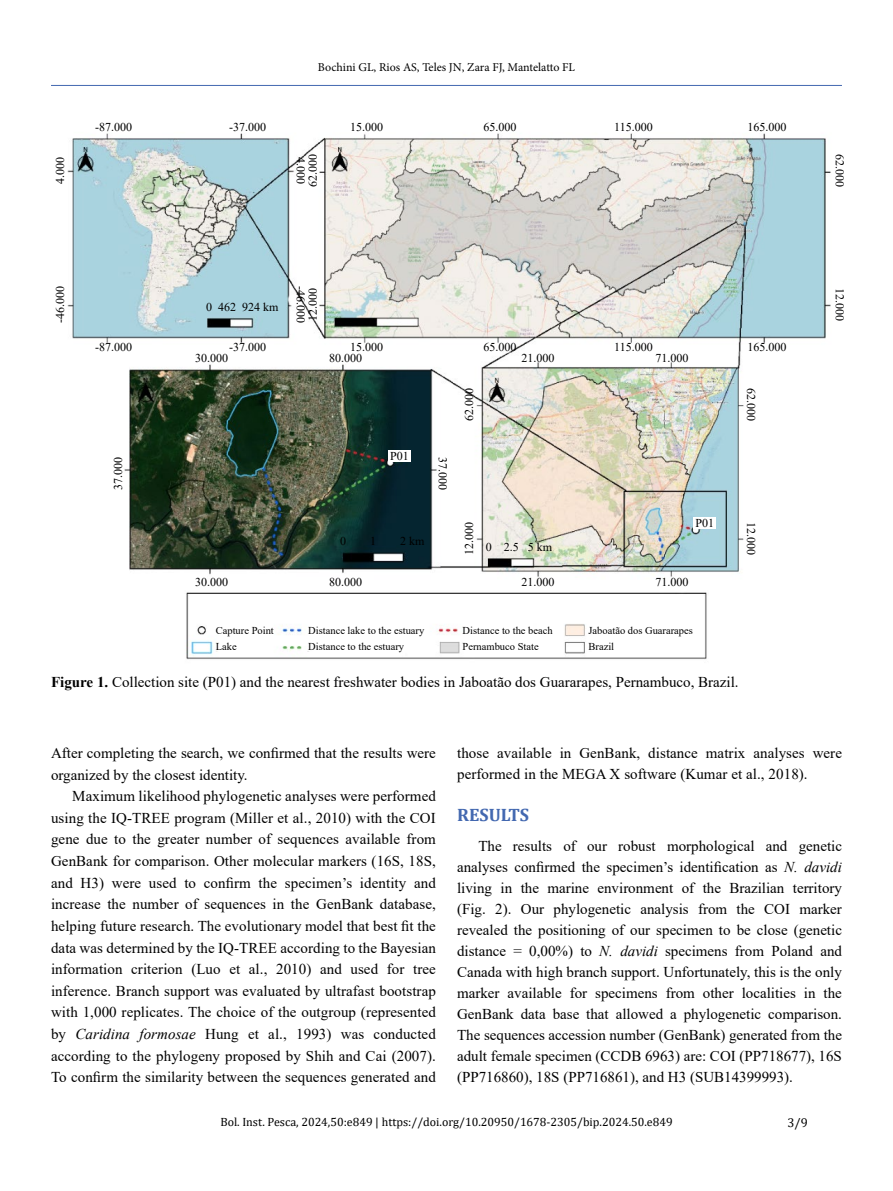
<style>
.page{position:relative;width:893px;height:1191px;background:#fff}
.page>*{position:absolute;margin:0;border:0;box-sizing:border-box;transform-origin:0 0}
.t1{font:700 18px "Cambria";color:#4368b0}
.t2{font:15px/21.6px "Times New Roman";color:#000}
.t3{font:12.75px "Cambria";color:#000}
.t4{font:12px "Times New Roman";color:#000}
.t5{font:12px "Cambria";color:#000}
.t6{font:12px "Minion Pro";color:#000}
.t7{font:10.5px/16.5px "Times New Roman";color:#000}
.s1{font-weight:700}
.s2{font-style:italic}
</style>
<div class="page">
<hr style="left:51px;top:85px;width:791px;height:1px;background:#4368b0">
<img style="left:67px;top:133px;width:764px;height:527px">
<div style="left:693px;top:517px;width:23px;height:11px;background:#fff"></div>
<div style="left:388px;top:450px;width:23px;height:11px;background:#fff"></div>
<p class="t4" style="left:95px;top:118px;width:38px">-87.000</p>
<p class="t4" style="left:229px;top:118px;width:38px">-37.000</p>
<p class="t6" style="left:318px;top:60px;width:259px">Bochini GL, Rios AS, Teles JN, Zara FJ, Mantelatto FL</p>
<p class="t4" style="left:350px;top:118px;width:34px">15.000</p>
<p class="t4" style="left:484px;top:118px;width:34px">65.000</p>
<p class="t4" style="left:614px;top:118px;width:40px">115.000</p>
<p class="t4" style="left:748px;top:118px;width:40px">165.000</p>
<p class="t4" style="left:304px;top:187px;width:34px;rotate:-90deg">62.000</p>
<p class="t4" style="left:52px;top:184px;width:28px;rotate:-90deg">4.000</p>
<p class="t4" style="left:309px;top:157px;width:28px;rotate:90deg">4.000</p>
<p class="t4" style="left:52px;top:323px;width:38px;rotate:-90deg">-46.000</p>
<p class="t4" style="left:206px;top:298px;width:74px">0 462 924 km</p>
<p class="t4" style="left:95px;top:338px;width:38px">-87.000</p>
<p class="t4" style="left:229px;top:338px;width:38px">-37.000</p>
<p class="t4" style="left:309px;top:286px;width:38px;rotate:90deg">-46.000</p>
<p class="t4" style="left:304px;top:321px;width:34px;rotate:-90deg">12.000</p>
<p class="t4" style="left:350px;top:338px;width:34px">15.000</p>
<p class="t4" style="left:484px;top:338px;width:34px">65.000</p>
<p class="t4" style="left:614px;top:338px;width:40px">115.000</p>
<p class="t4" style="left:748px;top:338px;width:40px">165.000</p>
<p class="t4" style="left:195px;top:350px;width:34px">30.000</p>
<p class="t4" style="left:329px;top:350px;width:34px">80.000</p>
<p class="t4" style="left:390px;top:447px;width:20px">P01</p>
<p class="t4" style="left:110px;top:490px;width:34px;rotate:-90deg">37.000</p>
<p class="t4" style="left:451px;top:457px;width:34px;rotate:90deg">37.000</p>
<p class="t4" style="left:340px;top:532px;width:7px">0</p>
<p class="t4" style="left:370px;top:532px;width:7px">1</p>
<p class="t4" style="left:400px;top:532px;width:26px">2 km</p>
<p class="t4" style="left:195px;top:573px;width:34px">30.000</p>
<p class="t4" style="left:329px;top:573px;width:34px">80.000</p>
<p class="t4" style="left:461px;top:421px;width:34px;rotate:-90deg">62.000</p>
<p class="t4" style="left:521px;top:350px;width:34px">21.000</p>
<p class="t4" style="left:655px;top:350px;width:34px">71.000</p>
<p class="t4" style="left:461px;top:555px;width:34px;rotate:-90deg">12.000</p>
<p class="t4" style="left:486px;top:539px;width:68px">0 2.5 5 km</p>
<p class="t4" style="left:695px;top:514px;width:20px">P01</p>
<p class="t4" style="left:521px;top:573px;width:34px">21.000</p>
<p class="t4" style="left:655px;top:573px;width:34px">71.000</p>
<p class="t7" style="left:216px;top:622px;width:60px">Capture Point<br>Lake</p>
<p class="t7" style="left:308px;top:622px;width:118px">Distance lake to the estuary<br>Distance to the estuary</p>
<p class="t7" style="left:463px;top:622px;width:92px">Distance to the beach<br>Pernambuco State</p>
<p class="t7" style="left:588px;top:622px;width:106px">Jaboatão dos Guararapes<br>Brazil</p>
<p class="t4" style="left:760px;top:388px;width:34px;rotate:90deg">62.000</p>
<p class="t4" style="left:760px;top:522px;width:34px;rotate:90deg">12.000</p>
<p class="t2" style="left:51px;top:670px;width:689px"><span class="s1">Figure 1.</span> Collection site (P01) and the nearest freshwater bodies in Jaboatão dos Guararapes, Pernambuco, Brazil.</p>
<p class="t4" style="left:848px;top:154px;width:34px;rotate:90deg">62.000</p>
<p class="t4" style="left:848px;top:288px;width:34px;rotate:90deg">12.000</p>
<p class="t2" style="left:51px;top:741px;width:386px">After completing the search, we confirmed that the results were organized by the closest identity.</p>
<p class="t2" style="left:51px;top:785px;width:386px;text-align:justify;text-indent:21px">Maximum likelihood phylogenetic analyses were performed using the IQ-TREE program (Miller et al., 2010) with the COI gene due to the greater number of sequences available from GenBank for comparison. Other molecular markers (16S, 18S, and H3) were used to confirm the specimen’s identity and increase the number of sequences in the GenBank database, helping future research. The evolutionary model that best fit the data was determined by the IQ-TREE according to the Bayesian information criterion (Luo et al., 2010) and used for tree inference. Branch support was evaluated by ultrafast bootstrap with 1,000 replicates. The choice of the outgroup (represented by <span class="s2">Caridina formosae</span> Hung et al., 1993) was conducted according to the phylogeny proposed by Shih and Cai (2007).<br>To confirm the similarity between the sequences generated and</p>
<p class="t2" style="left:457px;top:742px;width:386px;line-height:21px">those available in GenBank, distance matrix analyses were performed in the MEGA X software (Kumar et al., 2018).</p>
<p class="t1" style="left:457px;top:802px;width:73px">RESULTS</p>
<p class="t2" style="left:457px;top:835px;width:386px;line-height:21px;text-align:justify;text-indent:21px">The results of our robust morphological and genetic analyses confirmed the specimen’s identification as <span class="s2">N. davidi </span>living in the marine environment of the Brazilian territory (Fig. 2). Our phylogenetic analysis from the COI marker revealed the positioning of our specimen to be close (genetic distance = 0,00%) to <span class="s2">N. davidi</span> specimens from Poland and Canada with high branch support. Unfortunately, this is the only marker available for specimens from other localities in the GenBank data base that allowed a phylogenetic comparison.<br>The sequences accession number (GenBank) generated from the adult female specimen (CCDB 6963) are: COI (PP718677), 16S (PP716860), 18S (PP716861), and H3 (SUB14399993).</p>
<p class="t5" style="left:220px;top:1114px;width:454px">Bol. Inst. Pesca, 2024,50:e849 | https://doi.org/10.20950/1678-2305/bip.2024.50.e849</p>
<p class="t3" style="left:788px;top:1115px;width:22px">3/9</p>
</div>
